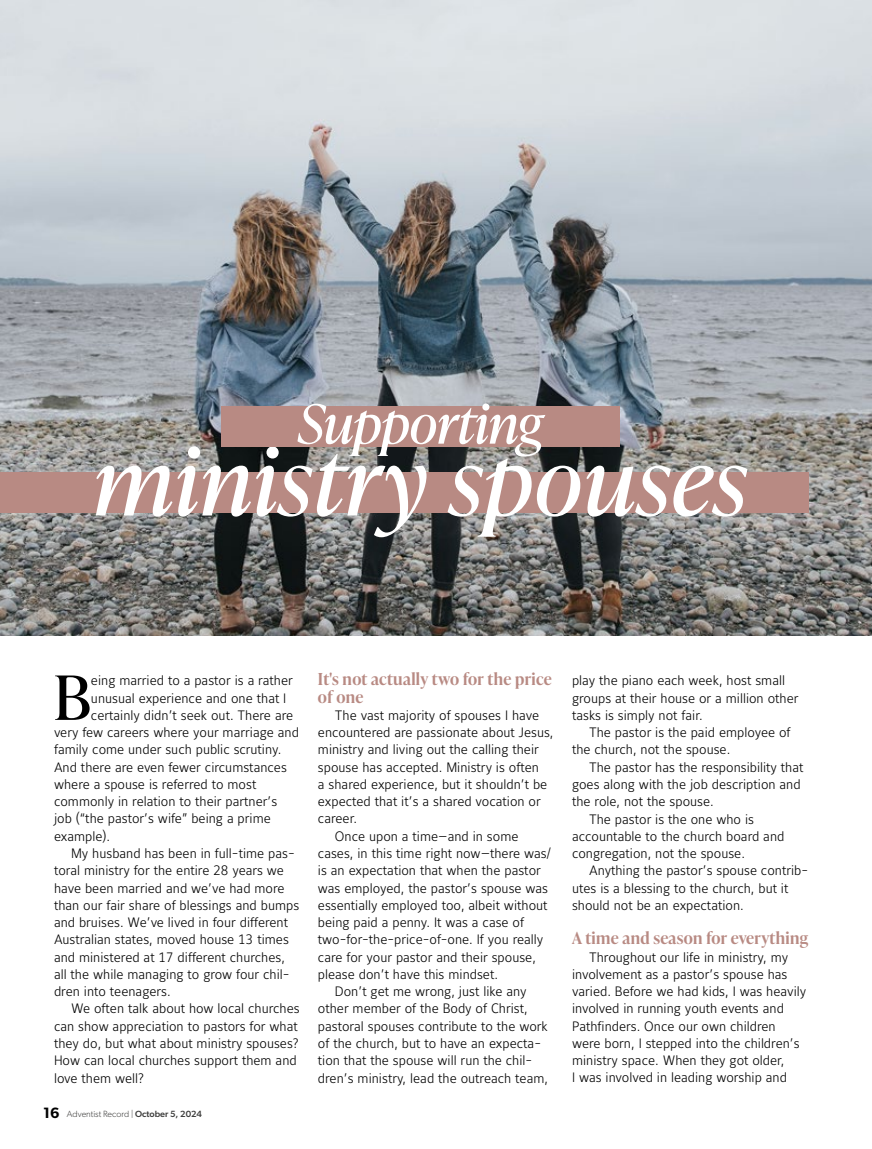
<style>
.page{position:relative;width:872px;height:1149px;background:#fff}
.page>*{position:absolute;margin:0;border:0;box-sizing:border-box;transform-origin:0 0}
.t1{font:italic 93px "Ivy Presto Headline";letter-spacing:.02em;color:#fff}
.t2{font:60.9px "Ivy Presto Headline";color:#000}
.t3{font:italic 54px "Ivy Presto Headline";color:#fff}
.t4{font:600 16.5px/17.2px "Ivy Presto Headline";letter-spacing:.02em;color:#b88a83}
.t5{font:13.5px/17.2px "Maurea Light Tf";color:#000}
.t6{font:300 9px "Gibson";color:#3c3c3b}
.s1{font-weight:600;font-size:15px;color:#000}
.s2{font-weight:500}
</style>
<div class="page">
<img style="left:0;top:0;width:872px;height:634px">
<div style="left:0;top:472px;width:808px;height:40px;background:#b88a83"></div>
<div style="left:221px;top:406px;width:398px;height:40px;background:#b88a83"></div>
<h3 class="t3" style="left:298px;top:385px;width:246px">Supporting</h3>
<h1 class="t1" style="left:94px;top:415px;width:654px">ministry spouses</h1>
<h2 class="t2" style="left:54px;top:653px;width:38px">B</h2>
<p class="t5" style="left:91px;top:672px;width:203px">eing married to a pastor is a rather</p>
<p class="t5" style="left:91px;top:689px;width:197px">unusual experience and one that I</p>
<p class="t5" style="left:91px;top:707px;width:204px">certainly didn’t seek out. There are</p>
<p class="t5" style="left:54px;top:724px;width:246px">very few careers where your marriage and</p>
<p class="t5" style="left:54px;top:741px;width:229px">family come under such public scrutiny.</p>
<p class="t5" style="left:54px;top:758px;width:234px">And there are even fewer circumstances</p>
<p class="t5" style="left:54px;top:776px;width:204px">where a spouse is referred to most</p>
<p class="t5" style="left:54px;top:793px;width:225px">commonly in relation to their partner’s</p>
<p class="t5" style="left:54px;top:810px;width:218px">job (“the pastor’s wife” being a prime</p>
<p class="t5" style="left:54px;top:827px;width:58px">example).</p>
<p class="t5" style="left:71px;top:845px;width:225px">My husband has been in full-time pas-</p>
<p class="t5" style="left:54px;top:862px;width:231px">toral ministry for the entire 28 years we</p>
<p class="t5" style="left:54px;top:879px;width:232px">have been married and we’ve had more</p>
<p class="t5" style="left:54px;top:896px;width:247px">than our fair share of blessings and bumps</p>
<p class="t5" style="left:54px;top:914px;width:236px">and bruises. We’ve lived in four different</p>
<p class="t5" style="left:54px;top:931px;width:236px">Australian states, moved house 13 times</p>
<p class="t5" style="left:54px;top:948px;width:232px">and ministered at 17 different churches,</p>
<p class="t5" style="left:54px;top:965px;width:237px">all the while managing to grow four chil-</p>
<p class="t5" style="left:54px;top:983px;width:118px">dren into teenagers.</p>
<p class="t5" style="left:71px;top:1000px;width:230px">We often talk about how local churches</p>
<p class="t5" style="left:54px;top:1017px;width:245px">can show appreciation to pastors for what</p>
<p class="t5" style="left:54px;top:1035px;width:246px">they do, but what about ministry spouses?</p>
<p class="t5" style="left:54px;top:1052px;width:244px">How can local churches support them and</p>
<p class="t5" style="left:54px;top:1069px;width:91px">love them well?</p>
<p class="t6" style="left:43px;top:1107px;width:160px"><span class="s1">16</span> Adventist Record | <span class="s2">October 5, 2024</span></p>
<p class="t4" style="left:318px;top:670px;width:235px">It's not actually two for the price of one</p>
<p class="t5" style="left:335px;top:707px;width:206px">The vast majority of spouses I have</p>
<p class="t5" style="left:318px;top:724px;width:237px">encountered are passionate about Jesus,</p>
<p class="t5" style="left:318px;top:741px;width:222px">ministry and living out the calling their</p>
<p class="t5" style="left:318px;top:758px;width:222px">spouse has accepted. Ministry is often</p>
<p class="t5" style="left:318px;top:776px;width:231px">a shared experience, but it shouldn’t be</p>
<p class="t5" style="left:318px;top:793px;width:224px">expected that it’s a shared vocation or</p>
<p class="t5" style="left:318px;top:810px;width:41px">career.</p>
<p class="t5" style="left:335px;top:827px;width:185px">Once upon a time—and in some</p>
<p class="t5" style="left:318px;top:845px;width:234px">cases, in this time right now—there was/</p>
<p class="t5" style="left:318px;top:862px;width:224px">is an expectation that when the pastor</p>
<p class="t5" style="left:318px;top:879px;width:232px">was employed, the pastor’s spouse was</p>
<p class="t5" style="left:318px;top:896px;width:231px">essentially employed too, albeit without</p>
<p class="t5" style="left:318px;top:914px;width:208px">being paid a penny. It was a case of</p>
<p class="t5" style="left:318px;top:931px;width:227px">two-for-the-price-of-one. If you really</p>
<p class="t5" style="left:318px;top:948px;width:220px">care for your pastor and their spouse,</p>
<p class="t5" style="left:318px;top:965px;width:182px">please don’t have this mindset.</p>
<p class="t5" style="left:335px;top:983px;width:193px">Don’t get me wrong, just like any</p>
<p class="t5" style="left:318px;top:1000px;width:211px">other member of the Body of Christ,</p>
<p class="t5" style="left:318px;top:1017px;width:231px">pastoral spouses contribute to the work</p>
<p class="t5" style="left:318px;top:1034px;width:225px">of the church, but to have an expecta-</p>
<p class="t5" style="left:318px;top:1052px;width:216px">tion that the spouse will run the chil-</p>
<p class="t5" style="left:318px;top:1069px;width:232px">dren’s ministry, lead the outreach team,</p>
<p class="t5" style="left:572px;top:672px;width:228px">play the piano each week, host small groups at their house or a million other tasks is simply not fair.</p>
<p class="t5" style="left:572px;top:724px;width:220px;text-indent:17px">The pastor is the paid employee of the church, not the spouse.</p>
<p class="t5" style="left:589px;top:759px;width:216px">The pastor has the responsibility that</p>
<p class="t5" style="left:572px;top:776px;width:230px">goes along with the job description and</p>
<p class="t5" style="left:572px;top:793px;width:143px">the role, not the spouse.</p>
<p class="t5" style="left:589px;top:810px;width:166px">The pastor is the one who is</p>
<p class="t5" style="left:572px;top:828px;width:214px">accountable to the church board and</p>
<p class="t5" style="left:572px;top:845px;width:174px">congregation, not the spouse.</p>
<p class="t5" style="left:589px;top:862px;width:221px">Anything the pastor’s spouse contrib-</p>
<p class="t5" style="left:572px;top:879px;width:218px">utes is a blessing to the church, but it</p>
<p class="t5" style="left:572px;top:897px;width:173px">should not be an expectation.</p>
<p class="t4" style="left:572px;top:928px;width:238px">A time and season for everything</p>
<p class="t5" style="left:572px;top:948px;width:236px;text-indent:17px">Throughout our life in ministry, my involvement as a pastor’s spouse has varied. Before we had kids, I was heavily involved in running youth events and Pathfinders. Once our own children were born, I stepped into the children’s ministry space. When they got older,<br>I was involved in leading worship and</p>
</div>
